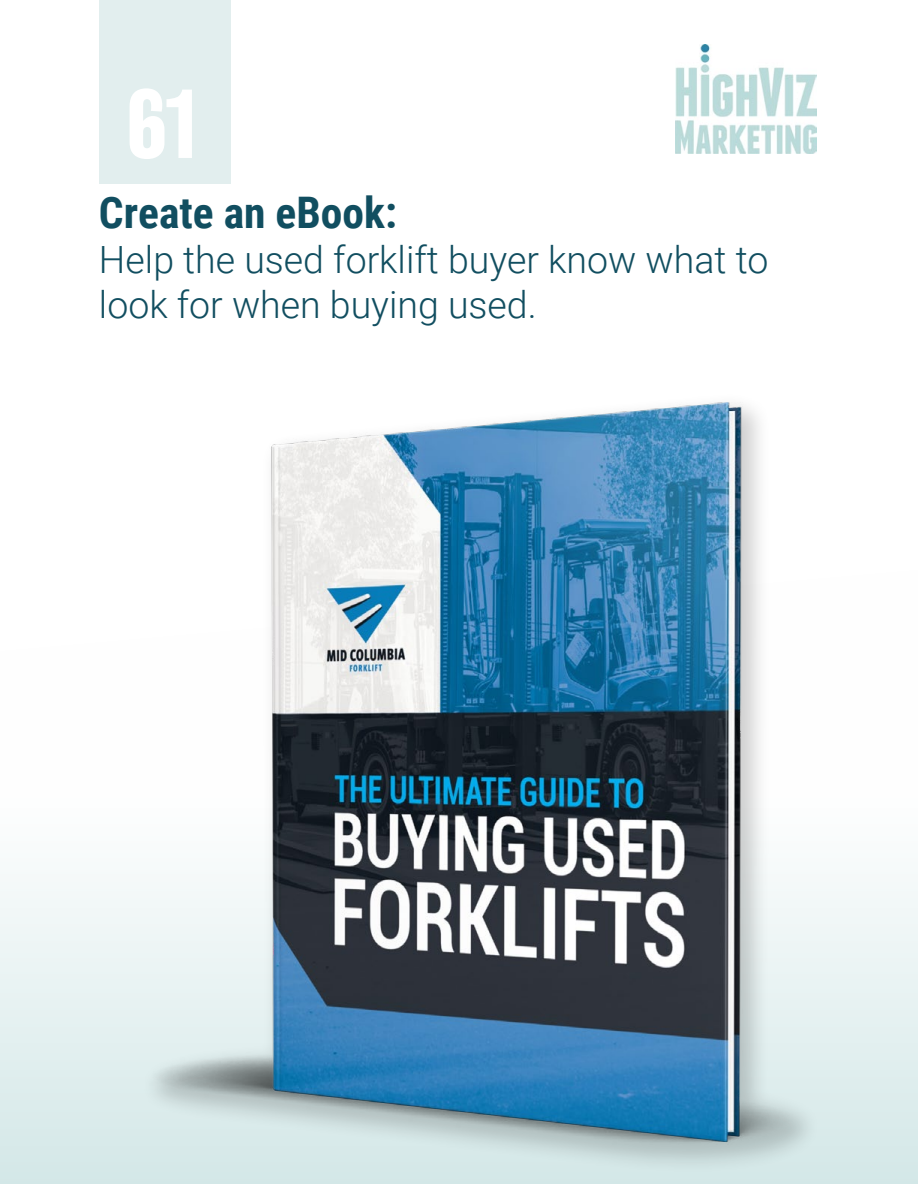
<style>
.page{position:relative;width:918px;height:1184px;background:#fff}
.page>*{position:absolute;margin:0;border:0;box-sizing:border-box;transform-origin:0 0}
.t1{font:700 90px "Balboa";color:#fff}
.t2{font:700 43.5px "Roboto Condensed";color:#114e60}
.t3{font:300 37.5px/45px "Roboto";color:#114e60}
</style>
<div class="page">
<svg style="left:0;top:882px;width:918px;height:302px;fill:#e2efef"></svg>
<img style="left:676px;top:44px;width:141px;height:110px">
<div style="left:99px;top:0;width:132px;height:183px;background:#e2eeee"></div>
<div style="left:140px;top:391px;width:681px;height:782px;background:#000;opacity:.19"></div>
<img style="left:149px;top:402px;width:643px;height:742px">
<h1 class="t1" style="left:127px;top:73px;width:76px">61</h1>
<p class="t2" style="left:99px;top:182px;width:299px">Create an eBook:</p>
<p class="t3" style="left:99px;top:235px;width:671px">Help the used forklift buyer know what to look for when buying used.</p>
</div>
